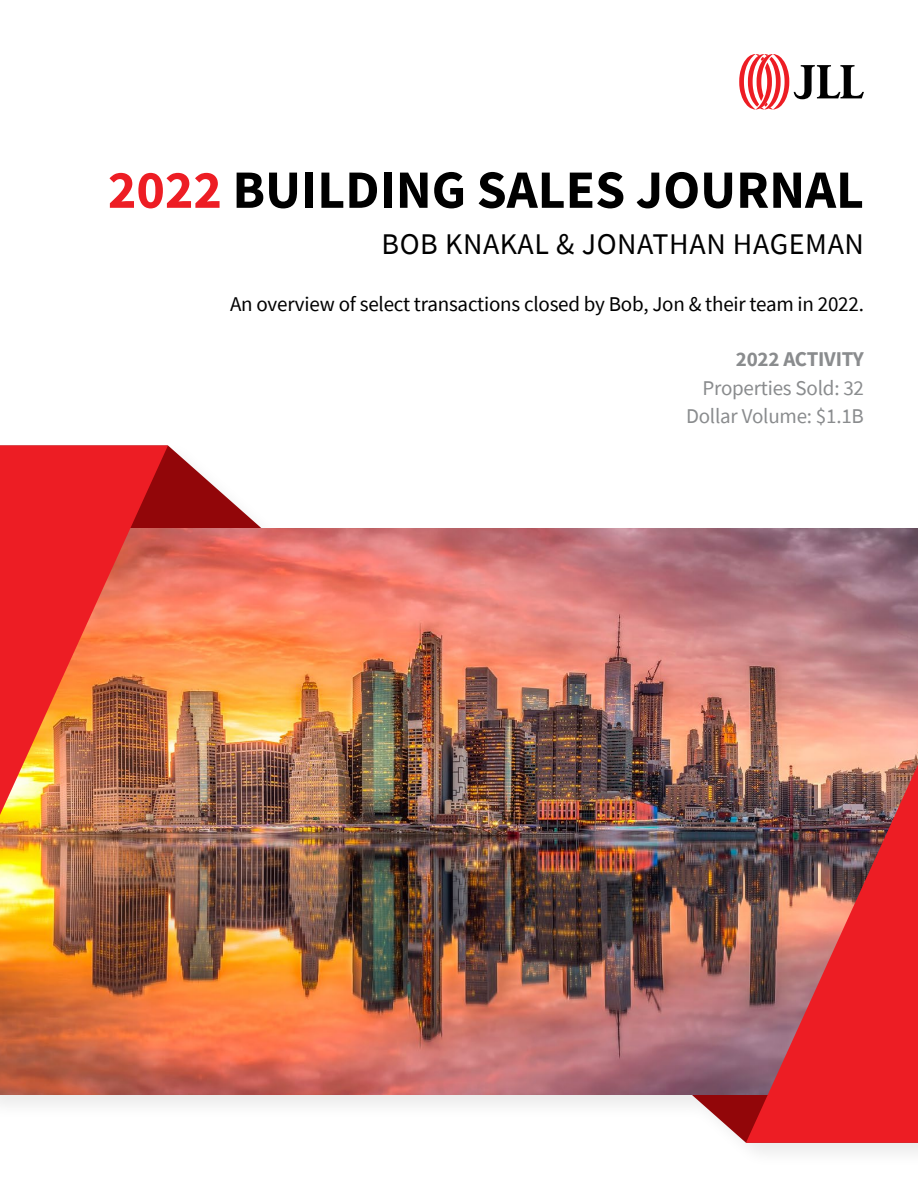
<style>
.page{position:relative;width:918px;height:1188px;background:#fff}
.page>*{position:absolute;margin:0;border:0;box-sizing:border-box;transform-origin:0 0}
.t1{font:700 54px "Source Sans Pro";color:#000}
.t2{font:30px "Source Sans Pro";letter-spacing:.02em;color:#000}
.t3{font:21px "Source Sans Pro";letter-spacing:-.01em;color:#000}
.t4{font:21px/28.5px "Source Sans Pro";letter-spacing:-.01em;color:#8a8c8e;text-align:right}
.t5{font:700 21px "Source Sans Pro";letter-spacing:-.01em;color:#8a8c8e}
.s1{color:#ed1d24}
</style>
<div class="page">
<svg style="left:739px;top:54px;width:125px;height:56px"></svg>
<svg style="left:0;top:446px;width:746px;height:697px"></svg>
<img style="left:0;top:528px;width:918px;height:567px">
<img style="left:0;top:446px;width:168px;height:369px">
<img style="left:746px;top:764px;width:172px;height:379px">
<h1 class="t1" style="left:108px;top:153px;width:758px"><span class="s1">2022</span> BUILDING SALES JOURNAL</h1>
<h2 class="t2" style="left:381px;top:225px;width:484px">BOB KNAKAL &amp; JONATHAN HAGEMAN</h2>
<p class="t3" style="left:230px;top:290px;width:635px">An overview of select transactions closed by Bob, Jon &amp; their team in 2022.</p>
<p class="t5" style="left:736px;top:345px;width:130px">2022 ACTIVITY</p>
<p class="t4" style="left:686px;top:373px;width:179px">Properties Sold: 32<br>Dollar Volume: $1.1B</p>
</div>
